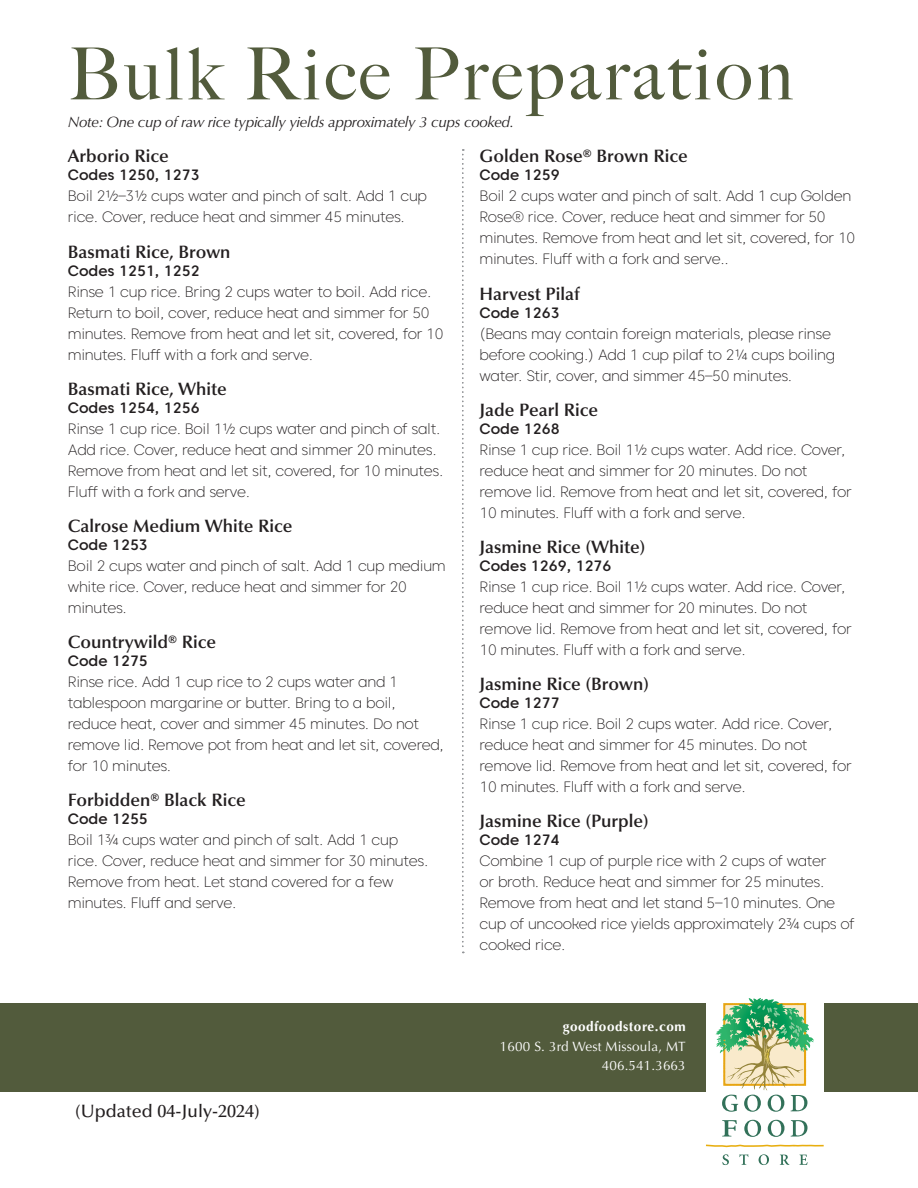
<style>
.page{position:relative;width:918px;height:1188px;background:#fff}
.page>*{position:absolute;margin:0;border:0;box-sizing:border-box;transform-origin:0 0}
.t1{font:72px "Big Caslon FB";letter-spacing:.05em;color:#525b3c}
.t2{font:600 18px "Optima LT Pro";color:#231f20}
.t3{font:500 18px "Optima LT Pro";color:#231f20}
.t4{font:200 15px/21px "Caros Soft";letter-spacing:-.02em;color:#231f20}
.t5{font:500 15px "Caros Soft";color:#231f20}
.t6{font:italic 15px "Optima LT Pro";letter-spacing:-.02em;color:#231f20}
.t7{font:13.5px/19.5px "Optima LT Pro";letter-spacing:.01em;color:#fff;text-align:right}
.t8{font:700 13.5px "Optima LT Pro";letter-spacing:.04em;color:#fff}
</style>
<div class="page">
<svg style="left:462px;top:149px;width:2px;height:804px"></svg>
<div style="left:0;top:1003px;width:918px;height:88px;background:#525b3c"></div>
<div style="left:706px;top:998px;width:118px;height:167px;background:#fff"></div>
<svg style="left:722px;top:1095px;width:16px;height:17px"></svg>
<svg style="left:744px;top:1095px;width:17px;height:17px"></svg>
<svg style="left:768px;top:1095px;width:16px;height:17px"></svg>
<svg style="left:791px;top:1095px;width:16px;height:16px"></svg>
<svg style="left:722px;top:1120px;width:15px;height:17px"></svg>
<svg style="left:744px;top:1120px;width:17px;height:17px"></svg>
<svg style="left:768px;top:1120px;width:17px;height:17px"></svg>
<svg style="left:791px;top:1120px;width:17px;height:17px"></svg>
<svg style="left:722px;top:1154px;width:7px;height:11px"></svg>
<svg style="left:739px;top:1154px;width:9px;height:11px"></svg>
<svg style="left:759px;top:1154px;width:10px;height:11px"></svg>
<svg style="left:780px;top:1155px;width:9px;height:10px"></svg>
<svg style="left:799px;top:1155px;width:9px;height:10px"></svg>
<svg style="left:706px;top:1145px;width:118px;height:2px"></svg>
<svg style="left:720px;top:998px;width:86px;height:88px;background:#a3c590"></svg>
<h1 class="t1" style="left:68px;top:32px;width:727px">Bulk Rice Preparation</h1>
<p class="t6" style="left:68px;top:113px;width:448px">Note: One cup of raw rice typically yields approximately 3 cups cooked.</p>
<p class="t2" style="left:68px;top:145px;width:102px">Arborio Rice</p>
<p class="t5" style="left:68px;top:165px;width:133px">Codes 1250, 1273</p>
<p class="t4" style="left:68px;top:185px;width:361px">Boil 21/2–31/2 cups water and pinch of salt. Add 1 cup rice. Cover, reduce heat and simmer 45 minutes.</p>
<p class="t2" style="left:68px;top:240px;width:164px">Basmati Rice, Brown</p>
<p class="t5" style="left:68px;top:261px;width:133px">Codes 1251, 1252</p>
<p class="t4" style="left:68px;top:281px;width:377px">Rinse 1 cup rice. Bring 2 cups water to boil. Add rice.<br>Return to boil, cover, reduce heat and simmer for 50 minutes. Remove from heat and let sit, covered, for 10 minutes. Fluff with a fork and serve.</p>
<p class="t2" style="left:68px;top:377px;width:160px">Basmati Rice, White</p>
<p class="t5" style="left:68px;top:398px;width:133px">Codes 1254, 1256</p>
<p class="t4" style="left:68px;top:418px;width:377px">Rinse 1 cup rice. Boil 11/2 cups water and pinch of salt.<br>Add rice. Cover, reduce heat and simmer 20 minutes.<br>Remove from heat and let sit, covered, for 10 minutes.<br>Fluff with a fork and serve.</p>
<p class="t2" style="left:68px;top:514px;width:226px">Calrose Medium White Rice</p>
<p class="t5" style="left:68px;top:535px;width:82px">Code 1253</p>
<p class="t4" style="left:68px;top:555px;width:379px">Boil 2 cups water and pinch of salt. Add 1 cup medium white rice. Cover, reduce heat and simmer for 20 minutes.</p>
<p class="t2" style="left:68px;top:630px;width:150px">Countrywild® Rice</p>
<p class="t5" style="left:68px;top:651px;width:82px">Code 1275</p>
<p class="t4" style="left:68px;top:671px;width:378px">Rinse rice. Add 1 cup rice to 2 cups water and 1 tablespoon margarine or butter. Bring to a boil, reduce heat, cover and simmer 45 minutes. Do not remove lid. Remove pot from heat and let sit, covered, for 10 minutes.</p>
<p class="t2" style="left:68px;top:788px;width:179px">Forbidden® Black Rice</p>
<p class="t5" style="left:68px;top:809px;width:82px">Code 1255</p>
<p class="t4" style="left:68px;top:829px;width:362px">Boil 13/4 cups water and pinch of salt. Add 1 cup rice. Cover, reduce heat and simmer for 30 minutes.<br>Remove from heat. Let stand covered for a few minutes. Fluff and serve.</p>
<p class="t3" style="left:75px;top:1100px;width:187px">(Updated 04-July-2024)</p>
<p class="t2" style="left:480px;top:145px;width:210px">Golden Rose® Brown Rice</p>
<p class="t5" style="left:480px;top:165px;width:82px">Code 1259</p>
<p class="t4" style="left:480px;top:185px;width:377px">Boil 2 cups water and pinch of salt. Add 1 cup Golden Rose® rice. Cover, reduce heat and simmer for 50 minutes. Remove from heat and let sit, covered, for 10 minutes. Fluff with a fork and serve..</p>
<p class="t2" style="left:480px;top:282px;width:102px">Harvest Pilaf</p>
<p class="t5" style="left:480px;top:303px;width:82px">Code 1263</p>
<p class="t4" style="left:480px;top:323px;width:357px">(Beans may contain foreign materials, please rinse before cooking.) Add 1 cup pilaf to 21/4 cups boiling water. Stir, cover, and simmer 45–50 minutes.</p>
<p class="t2" style="left:480px;top:398px;width:120px">Jade Pearl Rice</p>
<p class="t5" style="left:480px;top:419px;width:82px">Code 1268</p>
<p class="t4" style="left:480px;top:439px;width:374px">Rinse 1 cup rice. Boil 11/2 cups water. Add rice. Cover, reduce heat and simmer for 20 minutes. Do not remove lid. Remove from heat and let sit, covered, for 10 minutes. Fluff with a fork and serve.</p>
<p class="t2" style="left:480px;top:535px;width:167px">Jasmine Rice (White)</p>
<p class="t5" style="left:480px;top:556px;width:133px">Codes 1269, 1276</p>
<p class="t4" style="left:480px;top:576px;width:374px">Rinse 1 cup rice. Boil 11/2 cups water. Add rice. Cover, reduce heat and simmer for 20 minutes. Do not remove lid. Remove from heat and let sit, covered, for 10 minutes. Fluff with a fork and serve.</p>
<p class="t2" style="left:480px;top:672px;width:171px">Jasmine Rice (Brown)</p>
<p class="t5" style="left:480px;top:693px;width:82px">Code 1277</p>
<p class="t4" style="left:480px;top:713px;width:374px">Rinse 1 cup rice. Boil 2 cups water. Add rice. Cover, reduce heat and simmer for 45 minutes. Do not remove lid. Remove from heat and let sit, covered, for 10 minutes. Fluff with a fork and serve.</p>
<p class="t2" style="left:480px;top:809px;width:171px">Jasmine Rice (Purple)</p>
<p class="t5" style="left:480px;top:830px;width:82px">Code 1274</p>
<p class="t4" style="left:480px;top:850px;width:377px">Combine 1 cup of purple rice with 2 cups of water<br>or broth. Reduce heat and simmer for 25 minutes.<br>Remove from heat and let stand 5–10 minutes. One cup of uncooked rice yields approximately 23/4 cups of cooked rice.</p>
<p class="t8" style="left:563px;top:1018px;width:125px">goodfoodstore.com</p>
<p class="t7" style="left:500px;top:1036px;width:187px">1600 S. 3rd West Missoula, MT<br>406.541.3663</p>
</div>
